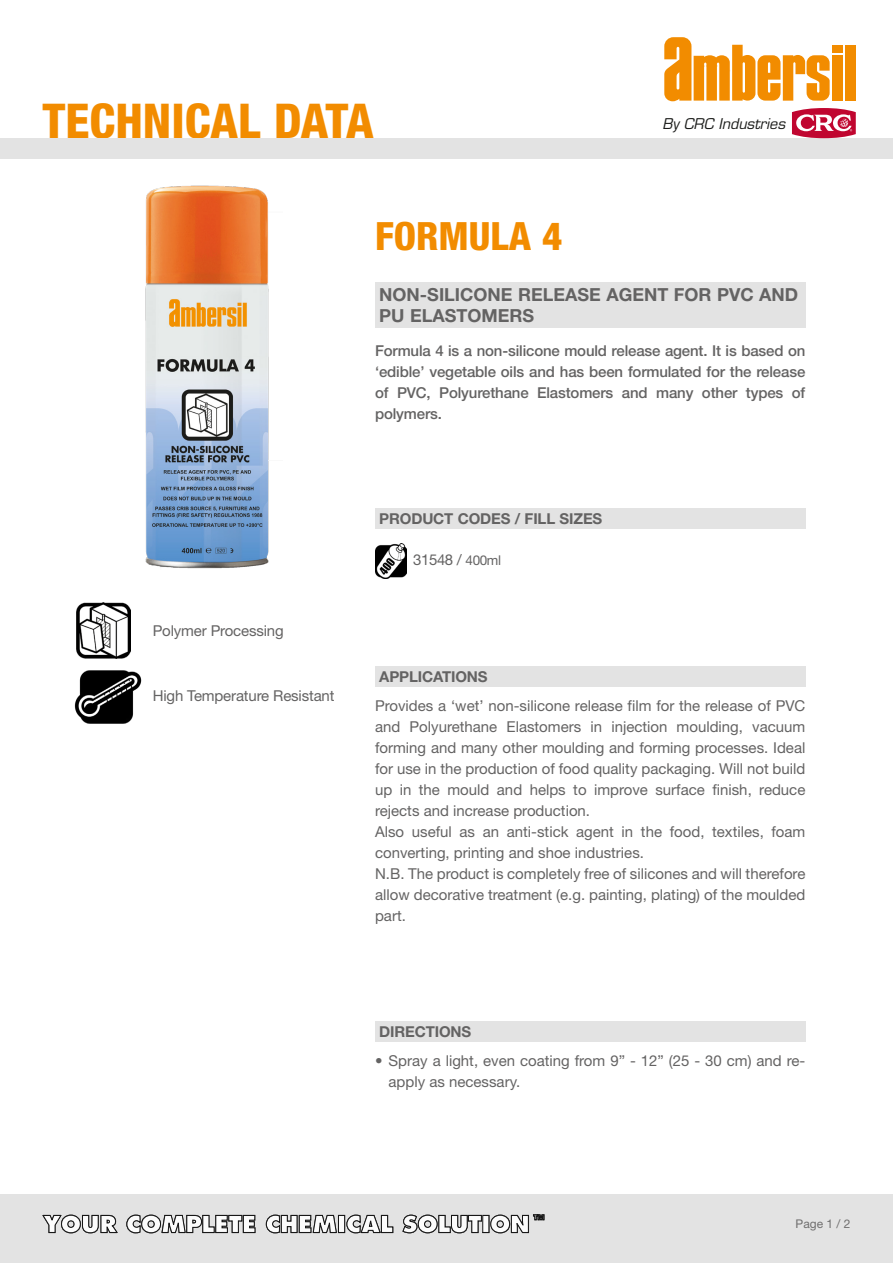
<style>
.page{position:relative;width:893px;height:1263px;background:#fff}
.page>*{position:absolute;margin:0;border:0;box-sizing:border-box;transform-origin:0 0}
.t1{font:800 condensed 48px "Helvetica Neue LT Std";color:#f28c00}
.t2{font:800 condensed 39px "Helvetica Neue LT Std";color:#f28c00}
.t3{font:700 18px/21px "Helvetica Neue LT Std";color:#646363}
.t4{font:15px/21px "Helvetica Neue LT Std";color:#646363}
.t5{font:500 15px/21px "Helvetica Neue LT Std";letter-spacing:-.01em;color:#646363;text-align:justify}
.t6{font:700 15px "Helvetica Neue LT Std";letter-spacing:-.01em;color:#646363}
.t7{font:italic 14.55px "Eurostile LT Std";color:#1c1d1b}
.t8{font:12px "Helvetica Neue LT Std";color:#706f6f}
.s1{font-size:13.5px}
</style>
<div class="page">
<div style="left:375px;top:282px;width:430px;height:46px;background:#e3e3e3"></div>
<div style="left:375px;top:666px;width:430px;height:21px;background:#e3e3e3"></div>
<img style="left:145px;top:185px;width:124px;height:384px">
<div style="left:0;top:1195px;width:893px;height:68px;background:#e3e3e3"></div>
<svg style="left:42px;top:1214px;width:76px;height:19px"></svg>
<svg style="left:126px;top:1214px;width:419px;height:19px"></svg>
<div style="left:375px;top:1021px;width:430px;height:21px;background:#e3e3e3"></div>
<div style="left:375px;top:508px;width:430px;height:21px;background:#e3e3e3"></div>
<img style="left:77px;top:603px;width:54px;height:55px">
<div style="left:0;top:138px;width:893px;height:21px;background:#e3e3e3"></div>
<img style="left:375px;top:543px;width:32px;height:35px">
<img style="left:74px;top:670px;width:68px;height:54px">
<div style="left:845px;top:45px;width:10px;height:56px;background:#f28c00"></div>
<div style="left:832px;top:45px;width:10px;height:7px;background:#f28c00"></div>
<div style="left:832px;top:55px;width:10px;height:46px;background:#f28c00"></div>
<svg style="left:664px;top:37px;width:166px;height:64px"></svg>
<svg style="left:792px;top:108px;width:64px;height:30px"></svg>
<h1 class="t1" style="left:43px;top:91px;width:333px">TECHNICAL DATA</h1>
<h2 class="t2" style="left:375px;top:212px;width:189px">FORMULA 4</h2>
<p class="t7" style="left:663px;top:115px;width:124px">By CRC Industries</p>
<p class="t3" style="left:379px;top:283px;width:420px">NON-SILICONE RELEASE AGENT FOR PVC AND<br>PU ELASTOMERS</p>
<p class="t5" style="left:375px;top:340px;width:432px">Formula 4 is a non-silicone mould release agent. It is based on ‘edible’ vegetable oils and has been formulated for the release of PVC, Polyurethane Elastomers and many other types of polymers.</p>
<p class="t6" style="left:379px;top:509px;width:224px">PRODUCT CODES / FILL SIZES</p>
<p class="t4" style="left:153px;top:620px;width:133px">Polymer Processing</p>
<p class="t4" style="left:153px;top:685px;width:183px">High Temperature Resistant</p>
<p class="t4" style="left:413px;top:549px;width:89px">31548 / <span class="s1">400ml</span></p>
<p class="t6" style="left:379px;top:667px;width:110px">APPLICATIONS</p>
<p class="t4" style="left:375px;top:695px;width:432px">Provides a ‘wet’ non-silicone release film for the release of PVC and Polyurethane Elastomers in injection moulding, vacuum forming and many other moulding and forming processes. Ideal for use in the production of food quality packaging. Will not build up in the mould and helps to improve surface finish, reduce rejects and increase production.<br>Also useful as an anti-stick agent in the food, textiles, foam converting, printing and shoe industries.<br>N.B. The product is completely free of silicones and will therefore allow decorative treatment (e.g. painting, plating) of the moulded part.</p>
<p class="t6" style="left:379px;top:1022px;width:93px">DIRECTIONS</p>
<p class="t4" style="left:389px;top:1050px;width:418px;text-indent:-13px">• Spray a light, even coating from 9” - 12” (25 - 30 cm) and re&shy;apply as necessary.</p>
<p class="t8" style="left:795px;top:1217px;width:56px">Page 1 / 2</p>
</div>
